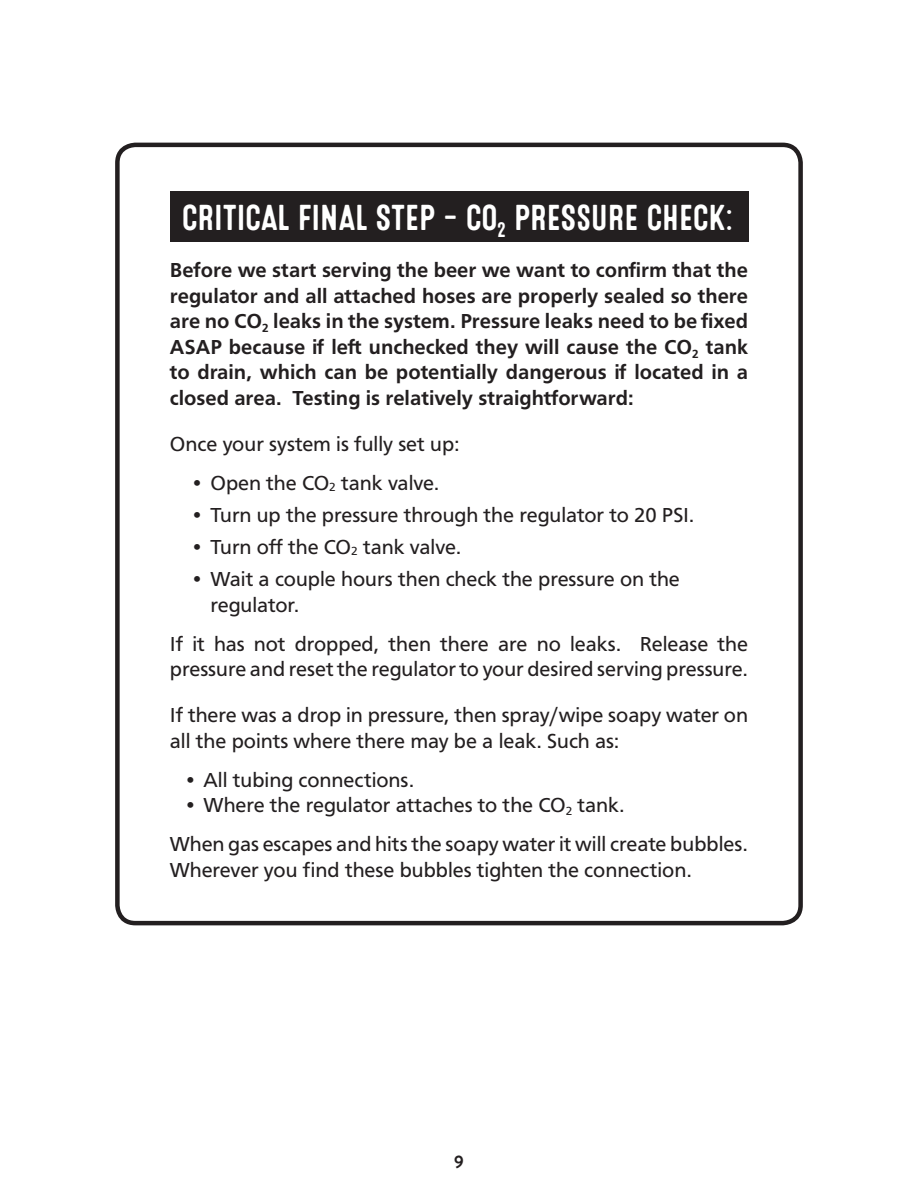
<style>
.page{position:relative;width:918px;height:1188px;background:#fff}
.page>*{position:absolute;margin:0;border:0;box-sizing:border-box;transform-origin:0 0}
.t1{font:36px "Microbrew Soft One";letter-spacing:-.02em;color:#fff}
.t2{font:21px/25.5px "Carto Gothic Std";color:#231f20}
.t3{font:700 21px/25.5px "Carto Gothic Std";color:#231f20;text-align:justify}
.t4{font:700 18px "Brandon Grotesque";color:#231f20}
.s1{font-size:12.3px}
</style>
<div class="page">
<div style="left:115px;top:143px;width:688px;height:782px;border:4px solid #231f20;border-radius:18px"></div>
<div style="left:170px;top:191px;width:578px;height:51px;background:#231f20"></div>
<p class="t1" style="left:182px;top:197px;width:553px">CRITICAL FINAL STEP — CO<sub>2</sub> PRESSURE CHECK:</p>
<p class="t3" style="left:170px;top:258px;width:580px">Before we start serving the beer we want to confirm that the regulator and all attached hoses are properly sealed so there are no CO<sub>2</sub> leaks in the system. Pressure leaks need to be fixed ASAP because if left unchecked they will cause the CO<sub>2</sub> tank to drain, which can be potentially dangerous if located in a closed area. Testing is relatively straightforward:</p>
<p class="t2" style="left:170px;top:431px;width:291px">Once your system is fully set up:</p>
<p class="t2" style="left:190px;top:470px;width:251px">• Open the CO<span class="s1">2</span> tank valve.</p>
<p class="t2" style="left:190px;top:502px;width:506px">• Turn up the pressure through the regulator to 20 PSI.</p>
<p class="t2" style="left:190px;top:534px;width:273px">• Turn off the CO<span class="s1">2</span> tank valve.</p>
<p class="t2" style="left:210px;top:567px;width:471px;text-indent:-20px">• Wait a couple hours then check the pressure on the regulator.</p>
<p class="t2" style="left:170px;top:631px;width:580px">If it has not dropped, then there are no leaks. Release the pressure and reset the regulator to your desired serving pressure.</p>
<p class="t2" style="left:170px;top:702px;width:580px">If there was a drop in pressure, then spray/wipe soapy water on all the points where there may be a leak. Such as:</p>
<p class="t2" style="left:183px;top:767px;width:232px">• All tubing connections.</p>
<p class="t2" style="left:183px;top:792px;width:443px">• Where the regulator attaches to the CO<sub>2</sub> tank.</p>
<p class="t2" style="left:170px;top:831px;width:580px">When gas escapes and hits the soapy water it will create bubbles.<br>Wherever you find these bubbles tighten the connection.</p>
<p class="t4" style="left:454px;top:1149px;width:11px">9</p>
</div>
